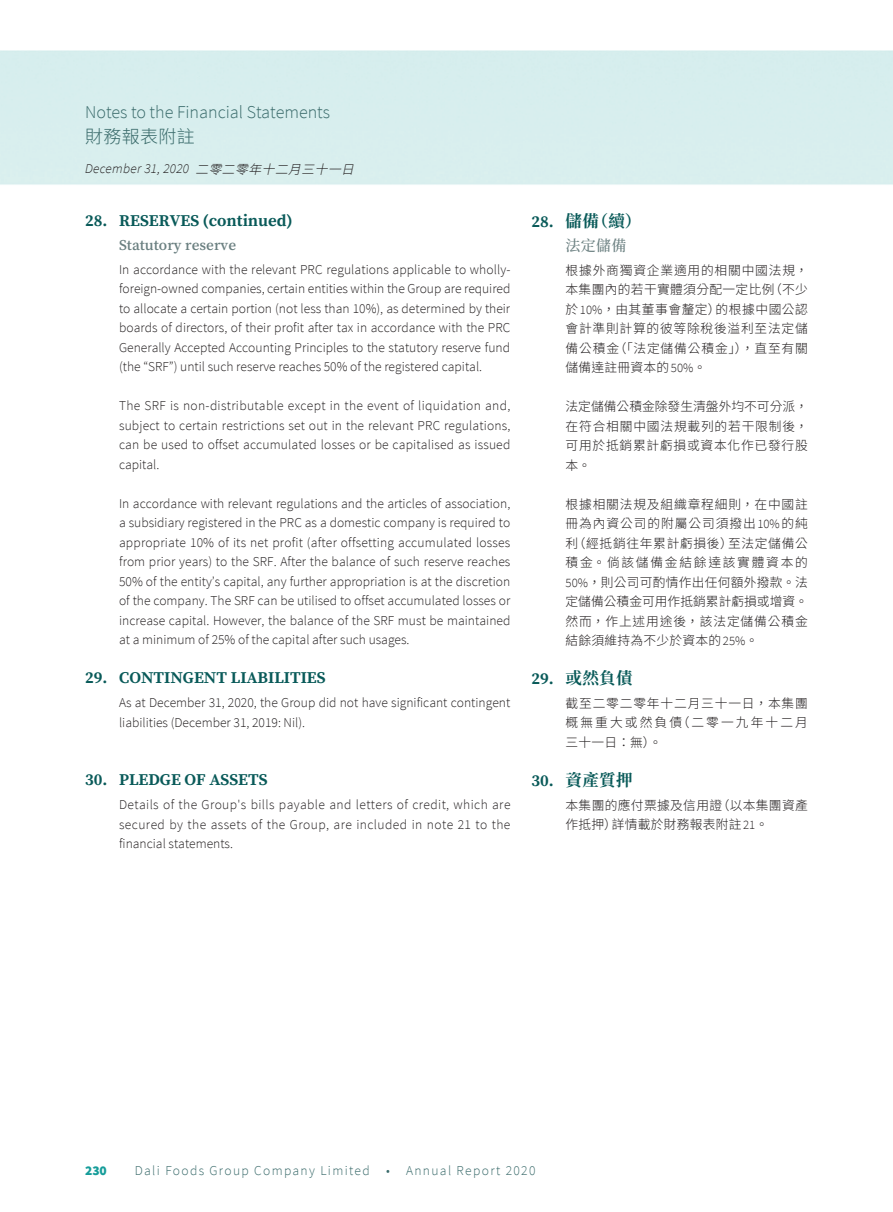
<style>
.page{position:relative;width:893px;height:1212px;background:#fff}
.page>*{position:absolute;margin:0;border:0;box-sizing:border-box;transform-origin:0 0}
.t1{font:300 18px "Source Sans Pro";color:#396a6a}
.t2{font:300 18px "Noto Sans CJ Ktc";letter-spacing:.02em;color:#396a6a}
._01_H1_E{font:700 16.5px "Source Serif Pro";color:#095a59}
._001_H1_C{font:700 16.5px "Noto Serif CJ Ktc";letter-spacing:.02em;color:#095a59}
._02_H2_E{font:600 15px "Source Serif Pro";color:#6b8081}
._002_H2_C{font:500 15px "Noto Serif CJ Ktc";color:#6b8081}
._00_txt_E{font:300 13.5px/19.5px "Source Sans Pro";color:#231f20;text-align:justify}
.t3{font:300 13.5px "Source Sans Pro";letter-spacing:.1em;color:#396a6a}
.t4{font:italic 300 13.5px "Source Sans Pro";letter-spacing:.02em;color:#231f20}
.t5{font:900 13.5px "Source Sans Pro";color:#169d9a}
._000_txt_C{font:300 12.75px/19.5px "Noto Sans CJ Ktc";letter-spacing:.06em;color:#231f20;text-align:justify}
._000_txt_C-2{font:300 12.75px/19.5px "Noto Sans CJ Ktc";letter-spacing:.025em;color:#231f20}
.s1{font-family:"Noto Sans CJ Ktc";font-size:12.75px}
.s2{font-family:"Source Serif Pro"}
.s3{font-family:"Source Sans Pro"}
</style>
<div class="page">
<h1 class="t1" style="left:85px;top:101px;width:247px">Notes to the Financial Statements</h1>
<h1 class="t2" style="left:85px;top:127px;width:111px">財務報表附註</h1>
<p class="t4" style="left:85px;top:161px;width:278px">December 31, 2020 <span class="s1">二零二零年十二月三十一日</span></p>
<p class="_01_H1_E" style="left:85px;top:211px;width:209px">28. RESERVES (continued)</p>
<p class="_02_H2_E" style="left:119px;top:236px;width:119px">Statutory reserve</p>
<p class="_00_txt_E" style="left:119px;top:260px;width:393px">In accordance with the relevant PRC regulations applicable to wholly&shy;foreign-owned companies, certain entities within the Group are required to allocate a certain portion (not less than 10%), as determined by their boards of directors, of their profit after tax in accordance with the PRC Generally Accepted Accounting Principles to the statutory reserve fund (the “SRF”) until such reserve reaches 50% of the registered capital.</p>
<p class="_00_txt_E" style="left:119px;top:396px;width:393px">The SRF is non-distributable except in the event of liquidation and, subject to certain restrictions set out in the relevant PRC regulations, can be used to offset accumulated losses or be capitalised as issued capital.</p>
<p class="_00_txt_E" style="left:119px;top:494px;width:393px">In accordance with relevant regulations and the articles of association, a subsidiary registered in the PRC as a domestic company is required to appropriate 10% of its net profit (after offsetting accumulated losses from prior years) to the SRF. After the balance of such reserve reaches 50% of the entity’s capital, any further appropriation is at the discretion of the company. The SRF can be utilised to offset accumulated losses or increase capital. However, the balance of the SRF must be maintained at a minimum of 25% of the capital after such usages.</p>
<p class="_01_H1_E" style="left:85px;top:668px;width:242px">29. CONTINGENT LIABILITIES</p>
<p class="_00_txt_E" style="left:119px;top:693px;width:393px">As at December 31, 2020, the Group did not have significant contingent liabilities (December 31, 2019: Nil).</p>
<p class="_01_H1_E" style="left:85px;top:770px;width:184px">30. PLEDGE OF ASSETS</p>
<p class="_00_txt_E" style="left:119px;top:795px;width:393px">Details of the Group's bills payable and letters of credit, which are secured by the assets of the Group, are included in note 21 to the financial statements.</p>
<p class="_001_H1_C" style="left:531px;top:212px;width:111px"><span class="s2">28.</span> 儲備（續）</p>
<p class="_002_H2_C" style="left:566px;top:237px;width:62px">法定儲備</p>
<p class="_000_txt_C" style="left:566px;top:260px;width:244px">根據外商獨資企業適用的相關中國法規，本集團內的若干實體須分配一定比例（不少於<span class="s3">10%</span>，由其董事會釐定）的根據中國公認會計準則計算的彼等除稅後溢利至法定儲備公積金（「法定儲備公積金」），直至有關儲備達註冊資本的<span class="s3">50%</span>。</p>
<p class="_000_txt_C" style="left:566px;top:397px;width:244px">法定儲備公積金除發生清盤外均不可分派，在符合相關中國法規載列的若干限制後，可用於抵銷累計虧損或資本化作已發行股本。</p>
<p class="_000_txt_C" style="left:566px;top:494px;width:244px">根據相關法規及組織章程細則，在中國註冊為內資公司的附屬公司須撥出<span class="s3">10%</span>的純利（經抵銷往年累計虧損後）至法定儲備公積金。倘該儲備金結餘達該實體資本的<span class="s3">50%</span>，則公司可酌情作出任何額外撥款。法定儲備公積金可用作抵銷累計虧損或增資。然而，作上述用途後，該法定儲備公積金結餘須維持為不少於資本的<span class="s3">25%</span>。</p>
<p class="_001_H1_C" style="left:531px;top:669px;width:103px"><span class="s2">29.</span> 或然負債</p>
<p class="_000_txt_C" style="left:566px;top:694px;width:244px">截至二零二零年十二月三十一日，本集團概無重大或然負債（二零一九年十二月三十一日：無）。</p>
<p class="_001_H1_C" style="left:531px;top:771px;width:103px"><span class="s2">30.</span> 資產質押</p>
<p class="_000_txt_C-2" style="left:566px;top:795px;width:244px">本集團的應付票據及信用證（以本集團資產作抵押）詳情載於財務報表附註<span class="s3">21</span>。</p>
<p class="t5" style="left:85px;top:1162px;width:23px">230</p>
<p class="t3" style="left:135px;top:1162px;width:402px">Dali Foods Group Company Limited • Annual Report 2020</p>
</div>
